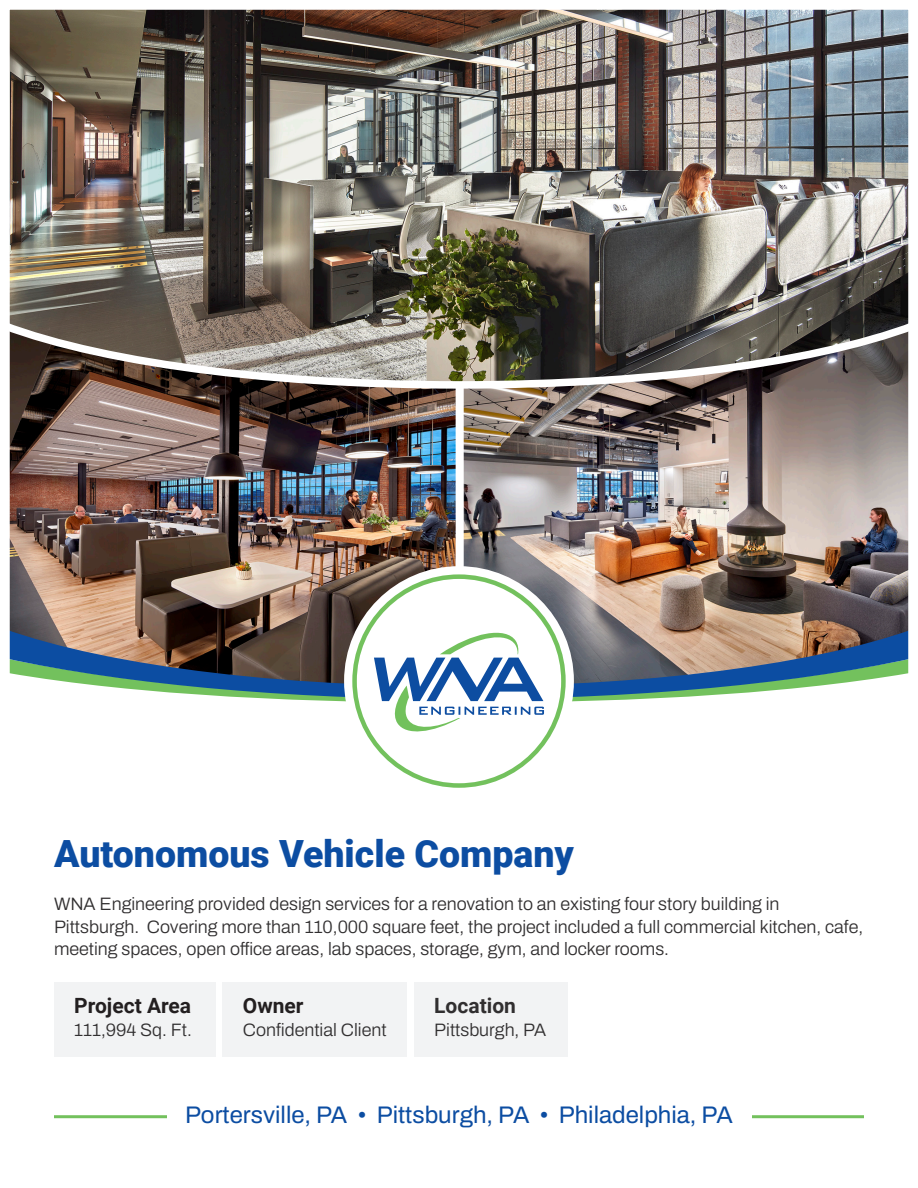
<style>
.page{position:relative;width:918px;height:1188px;background:#fff}
.page>*{position:absolute;margin:0;border:0;box-sizing:border-box;transform-origin:0 0}
.t1{font:900 37.5px "Roboto";color:#0c4da2}
.t2{font:24px "Archivo";color:#0c4da2}
.t3{font:700 21px "Roboto";color:#231f20}
.t4{font:700 21px "Roboto";color:#312f30}
.t5{font:300 18px/22.5px "Archivo";color:#312f30}
</style>
<div class="page">
<img style="left:9px;top:9px;width:900px;height:1110px">
<p class="t1" style="left:54px;top:828px;width:522px">Autonomous Vehicle Company</p>
<p class="t5" style="left:54px;top:893px;width:811px">WNA Engineering provided design services for a renovation to an existing four story building in<br>Pittsburgh. Covering more than 110,000 square feet, the project included a full commercial kitchen, cafe, meeting spaces, open office areas, lab spaces, storage, gym, and locker rooms.</p>
<p class="t3" style="left:74px;top:991px;width:119px">Project Area</p>
<p class="t5" style="left:74px;top:1019px;width:119px">111,994 Sq. Ft.</p>
<p class="t4" style="left:434px;top:991px;width:83px">Location</p>
<p class="t5" style="left:434px;top:1019px;width:114px">Pittsburgh, PA</p>
<p class="t3" style="left:243px;top:991px;width:62px">Owner</p>
<p class="t5" style="left:243px;top:1019px;width:145px">Confidential Client</p>
<p class="t2" style="left:185px;top:1097px;width:549px">Portersville, PA • Pittsburgh, PA • Philadelphia, PA</p>
</div>
